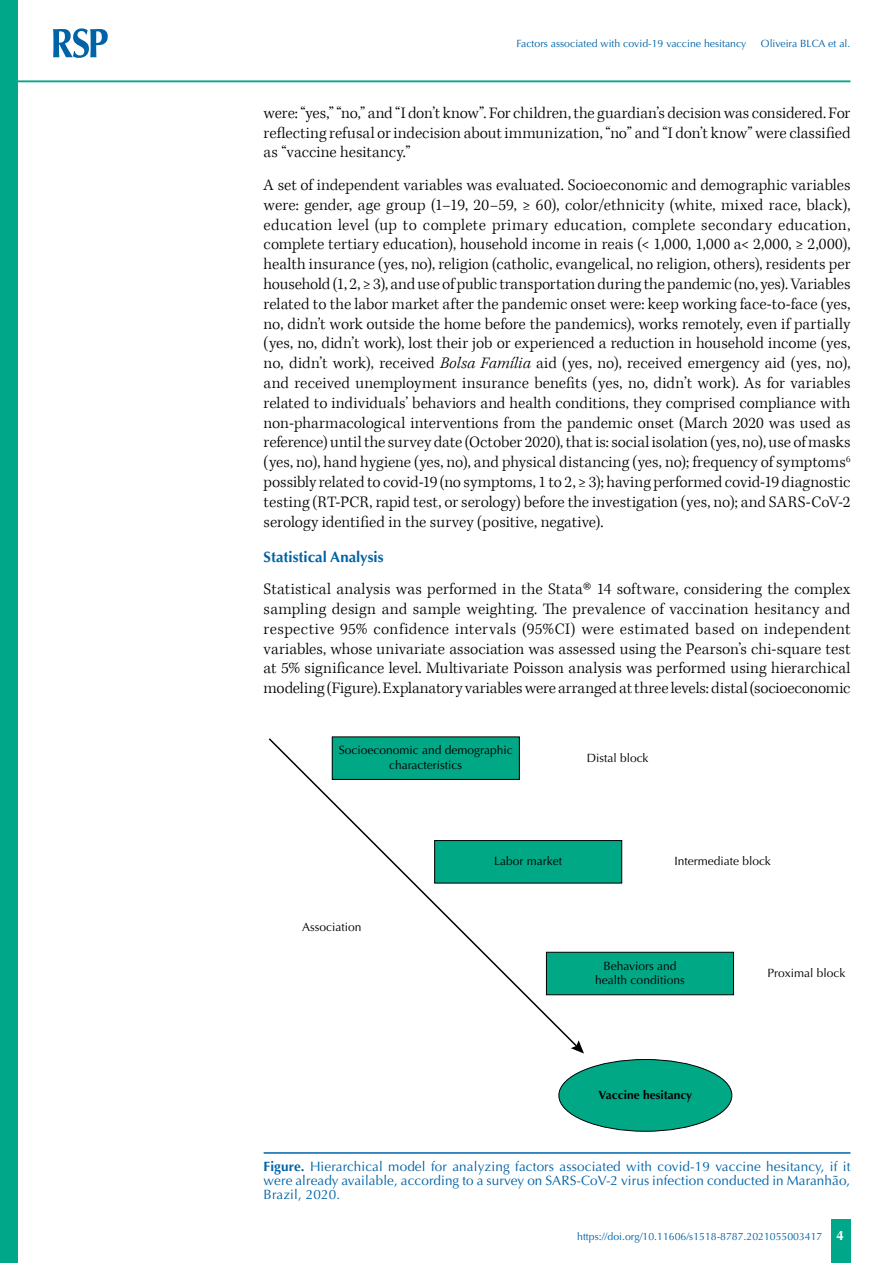
<style>
.page{position:relative;width:893px;height:1263px;background:#fff}
.page>*{position:absolute;margin:0;border:0;box-sizing:border-box;transform-origin:0 0}
.t1{font:300 16.5px/19.8px "Kepler Std";color:#000;text-align:justify}
.t2{font:700 15px "Optima";color:#0063a7}
.t3{font:13.5px/14.2px "Optima";letter-spacing:.005em;color:#0063a7;text-align:justify}
.t4{font:700 13.5px "Optima";color:#fff}
.t5{font:12px/14.4px "Optima";color:#000;text-align:center}
.t6{font:700 12px "Optima";color:#000}
.t7{font:10.5px "Optima";color:#0063a7}
.s1{font-style:italic}
.s2{font-weight:700}
</style>
<div class="page">
<div style="left:831px;top:1220px;width:20px;height:43px;background:#00a788"></div>
<div style="left:0;top:0;width:18px;height:1263px;background:#00a788"></div>
<svg style="left:53px;top:28px;width:55px;height:30px"></svg>
<hr style="left:18px;top:80px;width:832px;height:2px;background:#00a788">
<hr style="left:264px;top:1152px;width:586px;height:2px;background:#0063a7">
<svg style="left:269px;top:737px;width:311px;height:305px"></svg>
<svg style="left:571px;top:1040px;width:13px;height:13px"></svg>
<div style="left:559px;top:1059px;width:173px;height:72px;background:#00a886;border-radius:50%"></div>
<div style="left:332px;top:737px;width:187px;height:42px;background:#00a886"></div>
<div style="left:332px;top:736px;width:188px;height:44px;border:1px solid #000"></div>
<div style="left:434px;top:840px;width:188px;height:43px;background:#00a886;border:1px solid #000"></div>
<div style="left:546px;top:952px;width:188px;height:43px;background:#00a886;border:1px solid #000"></div>
<p class="t7" style="left:516px;top:37px;width:231px">Factors associated with covid-19 vaccine hesitancy</p>
<p class="t7" style="left:761px;top:37px;width:91px">Oliveira BLCA et al.</p>
<p class="t1" style="left:264px;top:103px;width:588px">were: “yes,” “no,” and “I don’t know”. For children, the guardian’s decision was considered. For reflecting refusal or indecision about immunization, “no” and “I don’t know” were classified as “vaccine hesitancy.”</p>
<p class="t1" style="left:264px;top:176px;width:588px">A set of independent variables was evaluated. Socioeconomic and demographic variables were: gender, age group (1–19, 20–59, ≥ 60), color/ethnicity (white, mixed race, black), education level (up to complete primary education, complete secondary education, complete tertiary education), household income in reais (&lt; 1,000, 1,000 a&lt; 2,000, ≥ 2,000), health insurance (yes, no), religion (catholic, evangelical, no religion, others), residents per household (1, 2, ≥ 3), and use of public transportation during the pandemic (no, yes). Variables related to the labor market after the pandemic onset were: keep working face-to-face (yes, no, didn’t work outside the home before the pandemics), works remotely, even if partially (yes, no, didn’t work), lost their job or experienced a reduction in household income (yes, no, didn’t work), received <span class="s1">Bolsa Família</span> aid (yes, no), received emergency aid (yes, no), and received unemployment insurance benefits (yes, no, didn’t work). As for variables related to individuals’ behaviors and health conditions, they comprised compliance with non-pharmacological interventions from the pandemic onset (March 2020 was used as reference) until the survey date (October 2020), that is: social isolation (yes, no), use of masks (yes, no), hand hygiene (yes, no), and physical distancing (yes, no); frequency of symptoms<sup>6 </sup>possibly related to covid-19 (no symptoms, 1 to 2, ≥ 3); having performed covid-19 diagnostic testing (RT-PCR, rapid test, or serology) before the investigation (yes, no); and SARS-CoV-2 serology identified in the survey (positive, negative).</p>
<p class="t2" style="left:264px;top:548px;width:121px">Statistical Analysis</p>
<p class="t1" style="left:264px;top:580px;width:588px">Statistical analysis was performed in the Stata<sup>®</sup> 14 software, considering the complex sampling design and sample weighting. The prevalence of vaccination hesitancy and respective 95% confidence intervals (95%CI) were estimated based on independent variables, whose univariate association was assessed using the Pearson’s chi-square test at 5% significance level. Multivariate Poisson analysis was performed using hierarchical modeling (Figure). Explanatory variables were arranged at three levels: distal (socioeconomic</p>
<p class="t5" style="left:339px;top:743px;width:175px">Socioeconomic and demographic characteristics</p>
<p class="t5" style="left:587px;top:750px;width:63px">Distal block</p>
<p class="t5" style="left:302px;top:920px;width:61px">Association</p>
<p class="t5" style="left:494px;top:854px;width:70px">Labor market</p>
<p class="t5" style="left:674px;top:854px;width:98px">Intermediate block</p>
<p class="t5" style="left:595px;top:959px;width:91px">Behaviors and health conditions</p>
<p class="t5" style="left:768px;top:966px;width:79px">Proximal block</p>
<p class="t6" style="left:599px;top:1088px;width:95px">Vaccine hesitancy</p>
<p class="t3" style="left:264px;top:1159px;width:588px"><span class="s2">Figure.</span> Hierarchical model for analyzing factors associated with covid-19 vaccine hesitancy, if it were already available, according to a survey on SARS-CoV-2 virus infection conducted in Maranhão, Brazil, 2020.</p>
<p class="t7" style="left:577px;top:1230px;width:247px">https://doi.org/10.11606/s1518-8787.2021055003417</p>
<p class="t4" style="left:836px;top:1227px;width:9px">4</p>
</div>
